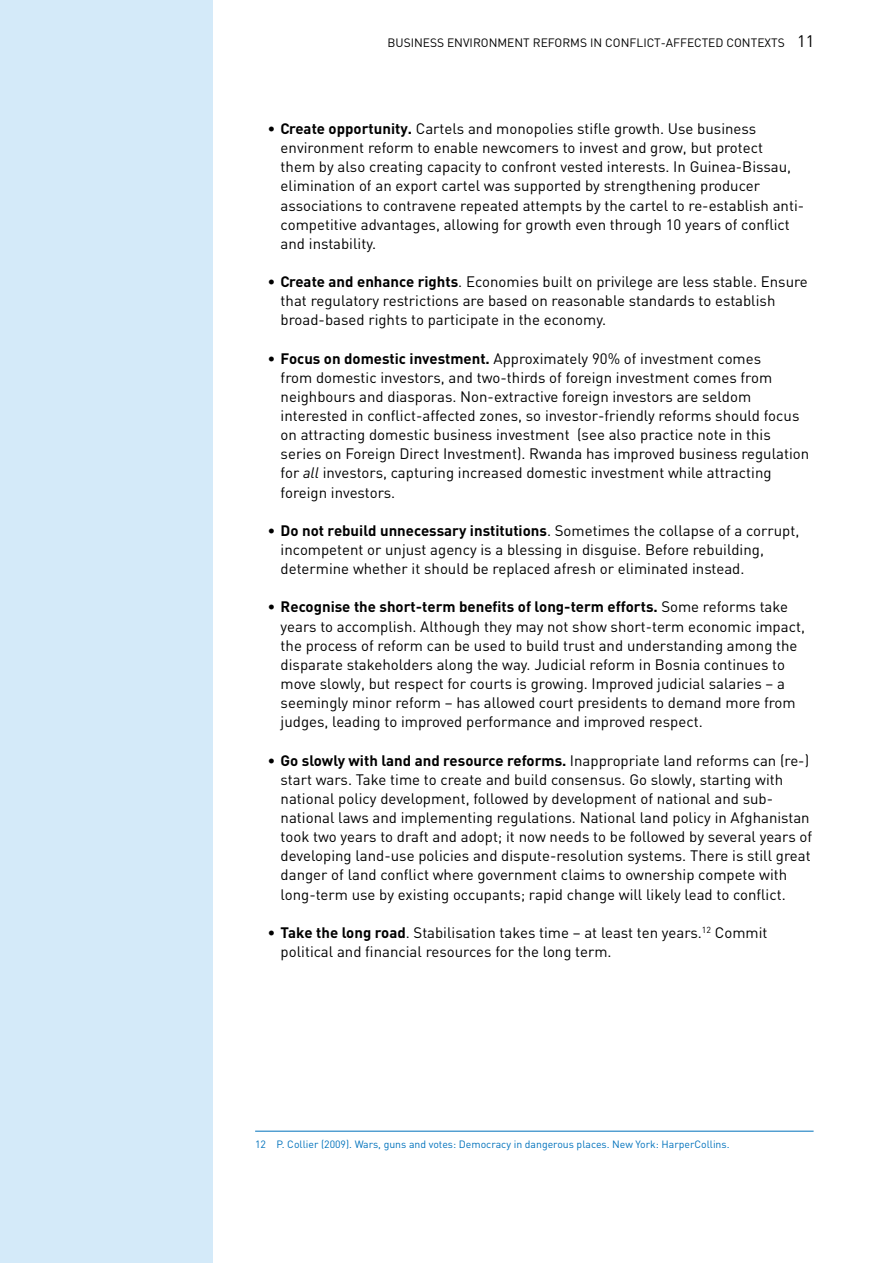
<style>
.page{position:relative;width:893px;height:1263px;background:#fff}
.page>*{position:absolute;margin:0;border:0;box-sizing:border-box;transform-origin:0 0}
.t1{font:15px/19.2px "DIN";color:#000}
.t2{font:12px "DIN";color:#000}
.t3{font:10.5px "DIN";color:#0072bc}
.s1{font-size:16.5px}
.s2{font-weight:700}
.s3{font-style:italic}
</style>
<div class="page">
<div style="left:0;top:0;width:213px;height:1263px;background:#d4eaf9"></div>
<hr style="left:255px;top:1131px;width:559px;height:1px;background:#0072bc">
<p class="t2" style="left:388px;top:36px;width:16px">Business</p>
<p class="t2" style="left:447px;top:36px;width:31px">environment</p>
<p class="t2" style="left:533px;top:36px;width:9px">reforms</p>
<p class="t2" style="left:590px;top:36px;width:23px">in conflict</p>
<p class="t2" style="left:661px;top:36px;width:14px">-affected</p>
<p class="t2" style="left:726px;top:36px;width:9px">conte</p>
<p class="t2" style="left:764px;top:36px;width:51px">xts <span class="s1">11</span></p>
<p class="t1" style="left:281px;top:119px;width:525px;text-indent:-13px"><span class="s2">• Create opportunity.</span> Cartels and monopolies stifle growth. Use business environment reform to enable newcomers to invest and grow, but protect<br>them by also creating capacity to confront vested interests. In Guinea-Bissau, elimination of an export cartel was supported by strengthening producer associations to contravene repeated attempts by the cartel to re-establish anti&shy;competitive advantages, allowing for growth even through 10 years of conflict and instability.</p>
<p class="t1" style="left:281px;top:272px;width:529px;text-indent:-13px"><span class="s2">• Create and enhance rights</span>. Economies built on privilege are less stable. Ensure that regulatory restrictions are based on reasonable standards to establish broad-based rights to participate in the economy.</p>
<p class="t1" style="left:281px;top:348px;width:530px;text-indent:-13px"><span class="s2">• Focus on domestic investment.</span> Approximately 90% of investment comes<br>from domestic investors, and two-thirds of foreign investment comes from neighbours and diasporas. Non-extractive foreign investors are seldom interested in conflict-affected zones, so investor-friendly reforms should focus on attracting domestic business investment (see also practice note in this series on Foreign Direct Investment). Rwanda has improved business regulation for <span class="s3">all</span> investors, capturing increased domestic investment while attracting foreign investors.</p>
<p class="t1" style="left:281px;top:521px;width:520px;text-indent:-13px"><span class="s2">• Do not rebuild unnecessary institutions</span>. Sometimes the collapse of a corrupt, incompetent or unjust agency is a blessing in disguise. Before rebuilding, determine whether it should be replaced afresh or eliminated instead.</p>
<p class="t1" style="left:281px;top:597px;width:526px;text-indent:-13px"><span class="s2">• Recognise the short-term benefits of long-term efforts.</span> Some reforms take years to accomplish. Although they may not show short-term economic impact, the process of reform can be used to build trust and understanding among the disparate stakeholders along the way. Judicial reform in Bosnia continues to move slowly, but respect for courts is growing. Improved judicial salaries – a seemingly minor reform – has allowed court presidents to demand more from judges, leading to improved performance and improved respect.</p>
<p class="t1" style="left:281px;top:750px;width:533px;text-indent:-13px"><span class="s2">• Go slowly with land and resource reforms.</span> Inappropriate land reforms can (re-) start wars. Take time to create and build consensus. Go slowly, starting with national policy development, followed by development of national and sub&shy;national laws and implementing regulations. National land policy in Afghanistan took two years to draft and adopt; it now needs to be followed by several years of developing land-use policies and dispute-resolution systems. There is still great danger of land conflict where government claims to ownership compete with long-term use by existing occupants; rapid change will likely lead to conflict.</p>
<p class="t1" style="left:281px;top:923px;width:488px;text-indent:-13px"><span class="s2">• Take the long road</span>. Stabilisation takes time – at least ten years.<sup>12</sup> Commit political and financial resources for the long term.</p>
<p class="t3" style="left:255px;top:1138px;width:476px">12 P. Collier (2009). Wars, guns and votes: Democracy in dangerous places. New York: HarperCollins.</p>
</div>
